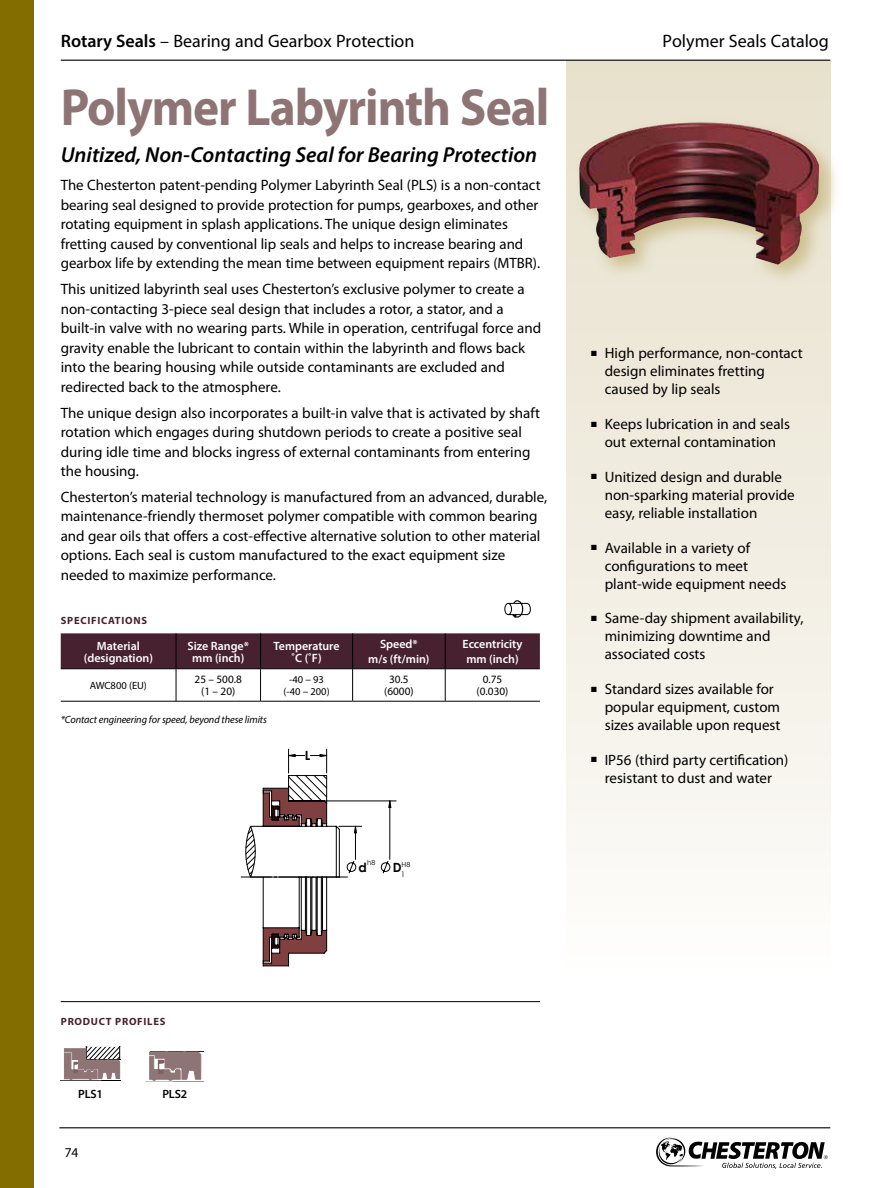
<style>
.page{position:relative;width:891px;height:1188px;background:#fff}
.page>*{position:absolute;margin:0;border:0;box-sizing:border-box;transform-origin:0 0}
.t1{font:700 52.5px "Myriad Pro";letter-spacing:-.02em;color:#8e7475;scale:.94 1}
.t2{font:italic 600 21.75px "Myriad Pro";color:#000}
.t3{font:18px "Myriad Pro";color:#000}
.t4{font:15px/19.5px "Myriad Pro";color:#000}
.t5{font:13.5px "Myriad Pro";color:#000}
.t6{font:700 12.75px "Century Gothic";color:#000}
.t7{font:600 12px/12px "Myriad Pro";color:#fff;text-align:center}
.t8{font:600 12px "Myriad Pro";letter-spacing:-.01em;color:#000}
.t9{font:11.25px/12px "Myriad Pro";color:#000;text-align:center}
.t10{font:italic 10.5px "Myriad Pro";letter-spacing:-.01em;color:#000}
.t11{font:700 10.5px "Myriad Pro";letter-spacing:.07em;color:#47212f}
.t12{font:10.5px/12px "Myriad Pro";color:#000;text-align:center}
.t13{font:8.4px "Century Gothic";color:#000}
.t14{font:8.4px "Century Gothic";color:#000;scale:.92 1}
.t15{font:7.8px "Century Gothic";color:#000}
.t16{font:7.05px "Century Gothic";color:#000}
.s1{font-weight:600}
.s2{font-size:11.25px}
</style>
<div class="page">
<div style="left:567px;top:61px;width:263px;height:910px;background:linear-gradient(to bottom,#e6dfca,#fdfcfa)"></div>
<hr style="left:61px;top:60px;width:769px;height:1px;background:#000">
<hr style="left:59px;top:1127px;width:771px;height:1px;background:#000">
<svg style="left:656px;top:1138px;width:172px;height:31px"></svg>
<div style="left:0;top:0;width:33px;height:1188px;background:#846d00"></div>
<div style="left:61px;top:633px;width:479px;height:35px;background:#47212f"></div>
<hr style="left:61px;top:668px;width:115px;height:1px;background:#000">
<hr style="left:176px;top:669px;width:1px;height:32px;background:#000">
<hr style="left:260px;top:669px;width:1px;height:32px;background:#000">
<hr style="left:61px;top:701px;width:115px;height:1px;background:#000">
<hr style="left:176px;top:701px;width:85px;height:1px;background:#000">
<hr style="left:261px;top:701px;width:92px;height:1px;background:#000">
<hr style="left:353px;top:701px;width:92px;height:1px;background:#000">
<hr style="left:445px;top:701px;width:95px;height:1px;background:#000">
<hr style="left:352px;top:669px;width:1px;height:32px;background:#000">
<hr style="left:445px;top:669px;width:1px;height:32px;background:#000">
<hr style="left:260px;top:633px;width:1px;height:35px;background:#000">
<hr style="left:352px;top:633px;width:1px;height:35px;background:#000">
<hr style="left:445px;top:633px;width:1px;height:35px;background:#000">
<hr style="left:176px;top:633px;width:1px;height:35px;background:#000">
<hr style="left:176px;top:668px;width:85px;height:1px;background:#000">
<hr style="left:261px;top:668px;width:92px;height:1px;background:#000">
<hr style="left:353px;top:668px;width:92px;height:1px;background:#000">
<hr style="left:445px;top:668px;width:95px;height:1px;background:#000">
<hr style="left:61px;top:1001px;width:479px;height:1px;background:#000">
<svg style="left:574px;top:117px;width:262px;height:169px;background:#eae4d2"></svg>
<img style="left:578px;top:122px;width:241px;height:143px">
<svg style="left:61px;top:1047px;width:60px;height:34px"></svg>
<hr style="left:173px;top:1082px;width:30px;height:1px;background:#000">
<svg style="left:146px;top:1052px;width:57px;height:30px"></svg>
<hr style="left:231px;top:1005px;width:192px;height:1px;background:#000">
<hr style="left:525px;top:742px;width:1px;height:244px;background:#000">
<hr style="left:231px;top:742px;width:192px;height:1px;background:#000">
<hr style="left:231px;top:742px;width:1px;height:244px;background:#000">
<hr style="left:231px;top:1110px;width:192px;height:1px;background:#000">
<hr style="left:231px;top:1022px;width:168px;height:1px;background:#000">
<hr style="left:349px;top:1095px;width:50px;height:1px;background:#000">
<hr style="left:349px;top:1080px;width:50px;height:1px;background:#000">
<hr style="left:349px;top:1066px;width:50px;height:1px;background:#000">
<hr style="left:349px;top:1051px;width:50px;height:1px;background:#000">
<hr style="left:349px;top:1037px;width:50px;height:1px;background:#000">
<hr style="left:327px;top:801px;width:69px;height:1px;background:#000">
<svg style="left:240px;top:749px;width:151px;height:217px"></svg>
<svg style="left:504px;top:600px;width:27px;height:18px"></svg>
<p class="t3" style="left:61px;top:30px;width:355px"><span class="s1">Rotary Seals</span> – Bearing and Gearbox Protection</p>
<h1 class="t1" style="left:61px;top:74px;width:521px">Polymer Labyrinth Seal</h1>
<h2 class="t2" style="left:61px;top:141px;width:478px">Unitized, Non-Contacting Seal for Bearing Protection</h2>
<p class="t4" style="left:61px;top:175px;width:481px">The Chesterton patent-pending Polymer Labyrinth Seal (PLS) is a non-contact bearing seal designed to provide protection for pumps, gearboxes, and other rotating equipment in splash applications. The unique design eliminates fretting caused by conventional lip seals and helps to increase bearing and gearbox life by extending the mean time between equipment repairs (MTBR).</p>
<p class="t4" style="left:61px;top:279px;width:482px">This unitized labyrinth seal uses Chesterton’s exclusive polymer to create a non-contacting 3-piece seal design that includes a rotor, a stator, and a built-in valve with no wearing parts. While in operation, centrifugal force and gravity enable the lubricant to contain within the labyrinth and flows back into the bearing housing while outside contaminants are excluded and redirected back to the atmosphere.</p>
<p class="t4" style="left:61px;top:402px;width:481px">The unique design also incorporates a built-in valve that is activated by shaft rotation which engages during shutdown periods to create a positive seal during idle time and blocks ingress of external contaminants from entering the housing.</p>
<p class="t4" style="left:61px;top:487px;width:488px">Chesterton’s material technology is manufactured from an advanced, durable, maintenance-friendly thermoset polymer compatible with common bearing and gear oils that offers a cost-effective alternative solution to other material options. Each seal is custom manufactured to the exact equipment size needed to maximize performance.</p>
<p class="t11" style="left:61px;top:613px;width:88px">SPECIFICATIONS</p>
<p class="t7" style="left:84px;top:639px;width:71px">Material (designation)</p>
<p class="t7" style="left:188px;top:639px;width:63px">Size Range* mm (inch)</p>
<p class="t7" style="left:274px;top:639px;width:67px">Temperature ˚C (˚F)</p>
<p class="t7" style="left:368px;top:637px;width:63px;line-height:14.4px">Speed*<br>m/s (ft/min)</p>
<p class="t7" style="left:463px;top:637px;width:61px;line-height:14.4px">Eccentricity mm (inch)</p>
<p class="t12" style="left:90px;top:679px;width:59px">AWC800 (EU)</p>
<p class="t9" style="left:195px;top:673px;width:49px">25 – 500.8 (1 – 20)</p>
<p class="t12" style="left:283px;top:674px;width:48px">-40 <span class="s2">–</span> 93 (-40 <span class="s2">–</span> 200)</p>
<p class="t9" style="left:384px;top:673px;width:31px">30.5 (6000)</p>
<p class="t9" style="left:477px;top:673px;width:33px">0.75 (0.030)</p>
<p class="t10" style="left:61px;top:713px;width:208px">*Contact engineering for speed, beyond these limits</p>
<p class="t14" style="left:63px;top:717px;width:6px">1</p>
<p class="t13" style="left:146px;top:717px;width:6px">2</p>
<p class="t13" style="left:228px;top:717px;width:6px">3</p>
<p class="t6" style="left:305px;top:746px;width:7px">L</p>
<p class="t16" style="left:367px;top:858px;width:10px">h8</p>
<p class="t16" style="left:402px;top:859px;width:10px">H8</p>
<p class="t6" style="left:359px;top:858px;width:10px">d</p>
<p class="t6" style="left:393px;top:858px;width:10px">D</p>
<p class="t15" style="left:401px;top:869px;width:6px">1</p>
<p class="t3" style="left:663px;top:30px;width:168px">Polymer Seals Catalog</p>
<p class="t4" style="left:605px;top:344px;width:200px;line-height:18px;text-indent:-13px">■ High performance, non-contact design eliminates fretting caused by lip seals</p>
<p class="t4" style="left:591px;top:415px;width:200px;line-height:18px;text-align:center">■ Keeps lubrication in and seals out external contamination</p>
<p class="t4" style="left:605px;top:468px;width:192px;line-height:18px;text-indent:-13px">■ Unitized design and durable non-sparking material provide easy, reliable installation</p>
<p class="t4" style="left:605px;top:538px;width:183px;line-height:18px;text-indent:-13px">■ Available in a variety of configurations to meet plant-wide equipment needs</p>
<p class="t4" style="left:605px;top:609px;width:200px;line-height:18px;text-indent:-13px">■ Same-day shipment availability, minimizing downtime and associated costs</p>
<p class="t4" style="left:605px;top:680px;width:177px;line-height:18px;text-indent:-13px">■ Standard sizes available for popular equipment, custom sizes available upon request</p>
<p class="t4" style="left:591px;top:750px;width:199px;line-height:18px;text-align:center">■ IP56 (third party certification) resistant to dust and water</p>
<p class="t11" style="left:61px;top:1015px;width:106px">PRODUCT PROFILES</p>
<p class="t8" style="left:78px;top:1087px;width:26px">PLS1</p>
<p class="t8" style="left:162px;top:1087px;width:26px">PLS2</p>
<p class="t5" style="left:65px;top:1144px;width:15px">74</p>
</div>
